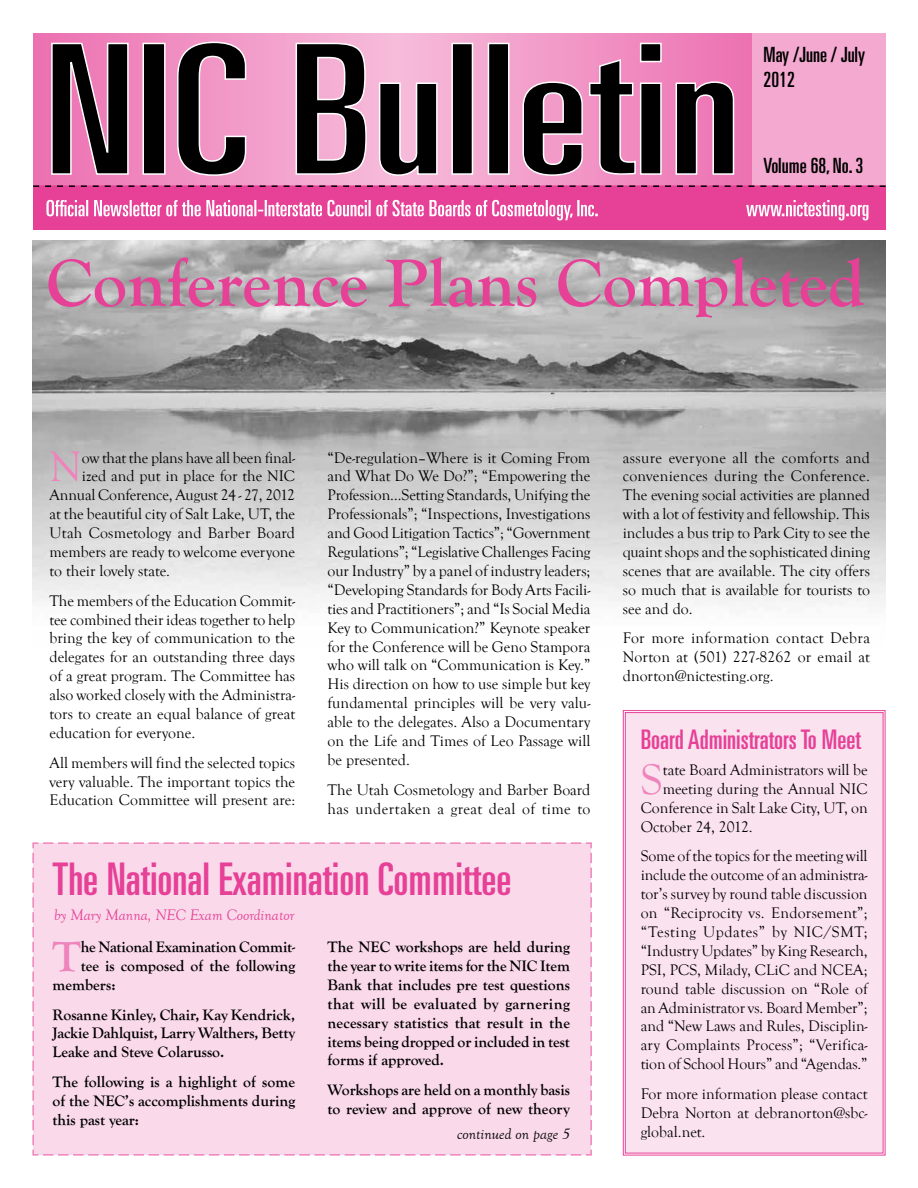
<style>
.page{position:relative;width:918px;height:1188px;background:#fff}
.page>*{position:absolute;margin:0;border:0;box-sizing:border-box;transform-origin:0 0}
.t1{font:ultra-condensed 45px "Univers";color:#e64097}
.t2{font:43.8px "Goudy Old Style T";color:#ef83bb}
.t3{font:700 43.8px "Goudy Old Style T";color:#ef83bb}
.t4{font:ultra-condensed 27px "Univers";color:#e64097}
.t5{font:ultra-condensed 21px/25.2px "Univers";color:#000}
.t6{font:15.75px/18.9px "Goudy Old Style T";color:#000;text-align:justify}
.t7{font:700 15.75px/18.9px "Goudy Old Style T";letter-spacing:-.005em;color:#000;text-align:justify}
.t8{font:italic 15.75px "Goudy Old Style T";color:#e64097}
.t9{font:italic 15.75px "Goudy Old Style T";color:#000}
</style>
<div class="page">
<img style="left:32px;top:240px;width:854px;height:364px">
<div style="left:32px;top:842px;width:560px;height:314px;background:#fad9ea"></div>
<svg style="left:622px;top:710px;width:264px;height:446px;background:#f19ec9"></svg>
<div style="left:624px;top:712px;width:260px;height:442px;background:#fbe2ef"></div>
<svg style="left:33px;top:33px;width:719px;height:152px;background:#ef8bc0"></svg>
<div style="left:752px;top:33px;width:134px;height:155px;background:#f4a9d0"></div>
<div style="left:33px;top:186px;width:853px;height:43px;background:#e64097"></div>
<svg style="left:33px;top:185px;width:853px;height:2px"></svg>
<svg style="left:50px;top:41px;width:685px;height:136px;background:#8e6178"></svg>
<svg style="left:46px;top:200px;width:822px;height:20px"></svg>
<svg style="left:48px;top:257px;width:816px;height:61px;background:#ba9bab"></svg>
<h3 class="t5" style="left:764px;top:42px;width:103px">May /June / July<br>2012</h3>
<h3 class="t5" style="left:764px;top:153px;width:101px">Volume 68, No. 3</h3>
<p class="t6" style="left:623px;top:448px;width:249px">assure everyone all the comforts and conveniences during the Conference.<br>The evening social activities are planned with a lot of festivity and fellowship. This includes a bus trip to Park City to see the quaint shops and the sophisticated dining scenes that are available. The city offers so much that is available for tourists to see and do.</p>
<p class="t6" style="left:623px;top:629px;width:249px">For more information contact Debra Norton at (501) 227-8262 or email at dnorton@nictesting.org.</p>
<h2 class="t2" style="left:50px;top:443px;width:34px">N</h2>
<p class="t6" style="left:82px;top:448px;width:215px">ow that the plans have all been final-</p>
<p class="t6" style="left:328px;top:448px;width:264px">“De-regulation–Where is it Coming From and What Do We Do?”; “Empowering the Profession…Setting Standards, Unifying the Professionals”; “Inspections, Investigations and Good Litigation Tactics”; “Government Regulations”; “Legislative Challenges Facing our Industry” by a panel of industry leaders; “Developing Standards for Body Arts Facili&shy;ties and Practitioners”; and “Is Social Media Key to Communication?” Keynote speaker for the Conference will be Geno Stampora who will talk on “Communication is Key.” His direction on how to use simple but key fundamental principles will be very valu&shy;able to the delegates. Also a Documentary on the Life and Times of Leo Passage will be presented.</p>
<p class="t6" style="left:328px;top:780px;width:264px">The Utah Cosmetology and Barber Board has undertaken a great deal of time to</p>
<p class="t6" style="left:82px;top:467px;width:215px">ized and put in place for the NIC</p>
<p class="t6" style="left:50px;top:486px;width:247px">Annual Conference, August 24 - 27, 2012</p>
<p class="t6" style="left:50px;top:505px;width:247px">at the beautiful city of Salt Lake, UT, the</p>
<p class="t6" style="left:50px;top:524px;width:247px">Utah Cosmetology and Barber Board</p>
<p class="t6" style="left:50px;top:543px;width:247px">members are ready to welcome everyone</p>
<p class="t6" style="left:50px;top:562px;width:122px">to their lovely state.</p>
<p class="t6" style="left:50px;top:591px;width:247px">The members of the Education Commit&shy;tee combined their ideas together to help bring the key of communication to the delegates for an outstanding three days of a great program. The Committee has also worked closely with the Administra&shy;tors to create an equal balance of great education for everyone.</p>
<p class="t6" style="left:50px;top:753px;width:247px">All members will find the selected topics very valuable. The important topics the Education Committee will present are:</p>
<h2 class="t2" style="left:641px;top:755px;width:23px">S</h2>
<p class="t6" style="left:663px;top:761px;width:206px">tate Board Administrators will be</p>
<h3 class="t4" style="left:641px;top:724px;width:222px">Board Administrators To Meet</h3>
<p class="t6" style="left:663px;top:780px;width:206px">meeting during the Annual NIC</p>
<p class="t6" style="left:641px;top:798px;width:228px">Conference in Salt Lake City, UT, on</p>
<p class="t6" style="left:641px;top:817px;width:114px">October 24, 2012.</p>
<p class="t6" style="left:641px;top:847px;width:228px">Some of the topics for the meeting will include the outcome of an administra&shy;tor’s survey by round table discussion on “Reciprocity vs. Endorsement”; “Testing Updates” by NIC/SMT; “Industry Updates” by King Research, PSI, PCS, Milady, CLiC and NCEA; round table discussion on “Role of an Administrator vs. Board Member”; and “New Laws and Rules, Disciplin&shy;ary Complaints Process”; “Verifica&shy;tion of School Hours” and “Agendas.”</p>
<p class="t6" style="left:641px;top:1085px;width:228px">For more information please contact Debra Norton at debranorton@sbc&shy;global.net.</p>
<h1 class="t1" style="left:52px;top:854px;width:460px">The National Examination Committee</h1>
<p class="t8" style="left:54px;top:906px;width:242px">by Mary Manna, NEC Exam Coordinator</p>
<h2 class="t3" style="left:52px;top:932px;width:30px">T</h2>
<p class="t7" style="left:81px;top:938px;width:216px">he National Examination Commit-</p>
<p class="t7" style="left:328px;top:938px;width:244px">The NEC workshops are held during the year to write items for the NIC Item Bank that includes pre test questions that will be evaluated by garnering necessary statistics that result in the items being dropped or included in test forms if approved.</p>
<p class="t7" style="left:328px;top:1081px;width:244px">Workshops are held on a monthly basis to review and approve of new theory</p>
<p class="t7" style="left:81px;top:957px;width:216px">tee is composed of the following</p>
<p class="t7" style="left:52px;top:975px;width:65px">members:</p>
<p class="t7" style="left:52px;top:1005px;width:244px">Rosanne Kinley, Chair, Kay Kendrick, Jackie Dahlquist, Larry Walthers, Betty Leake and Steve Colarusso.</p>
<p class="t7" style="left:52px;top:1073px;width:244px">The following is a highlight of some of the NEC’s accomplishments during this past year:</p>
<p class="t9" style="left:457px;top:1125px;width:114px">continued on page 5</p>
</div>
